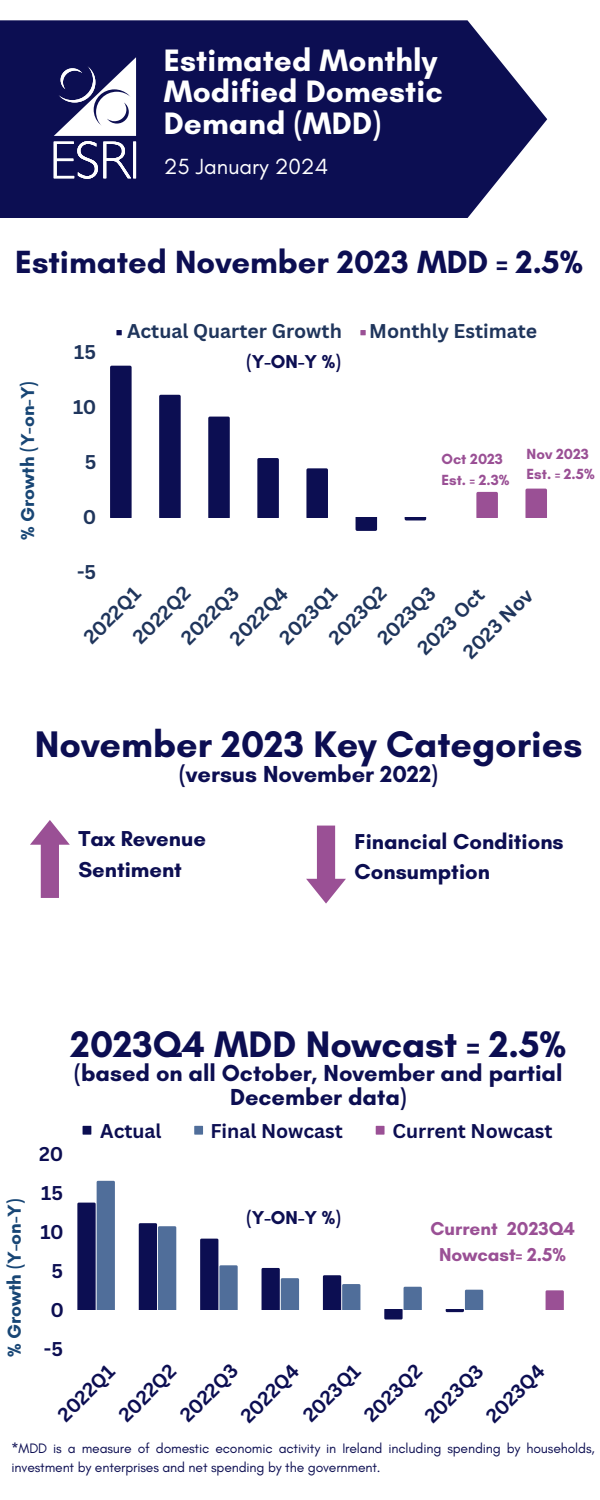
<style>
.page{position:relative;width:600px;height:1500px;background:#fff}
.page>*{position:absolute;margin:0;border:0;box-sizing:border-box;transform-origin:0 0}
.t1{font:700 37.7px "Glacial Indifference";color:#0c0e52}
.t2{font:700 37.6px "Glacial Indifference";color:#0c0e52}
.t3{font:700 32.7px "Glacial Indifference";color:#0c0e52}
.t4{font:700 31.6px/31.5px "Glacial Indifference";letter-spacing:.005em;color:#fff}
.t5{font:700 23.6px/23.2px "Glacial Indifference";color:#0c0e52;text-align:center}
.t6{font:22.4px "Glacial Indifference";color:#fff}
.t7{font:700 22px/30.8px "Glacial Indifference";color:#0c0e52}
.t8{font:700 19.4px "Canva Sans";color:#1f355c}
.t9{font:700 19.4px "Canva Sans";color:#0c0e52}
.t10{font:700 19px "Glacial Indifference";color:#184675}
.t11{font:700 19px/26.2px "Glacial Indifference";color:#9a5095;text-align:center}
.t12{font:700 19px "Glacial Indifference";color:#0c0e52}
.t13{font:700 15px "Glacial Indifference";color:#9a5095}
.t14{font:13.9px/18.8px "Glacial Indifference";letter-spacing:-.01em;color:#0c0e52}
.s1{font-weight:700}
</style>
<div class="page">
<svg style="left:116px;top:330px;width:6px;height:5px"></svg>
<svg style="left:360px;top:330px;width:6px;height:5px"></svg>
<svg style="left:110px;top:366px;width:22px;height:151px;background:#111355"></svg>
<svg style="left:159px;top:395px;width:22px;height:122px;background:#111355"></svg>
<svg style="left:208px;top:417px;width:22px;height:100px;background:#111355"></svg>
<svg style="left:257px;top:458px;width:22px;height:59px"></svg>
<svg style="left:306px;top:468px;width:22px;height:49px"></svg>
<svg style="left:356px;top:517px;width:21px;height:14px"></svg>
<svg style="left:405px;top:517px;width:21px;height:3px"></svg>
<svg style="left:476px;top:492px;width:22px;height:25px"></svg>
<svg style="left:525px;top:489px;width:22px;height:28px"></svg>
<svg style="left:83px;top:1126px;width:8px;height:9px"></svg>
<svg style="left:194px;top:1126px;width:9px;height:9px"></svg>
<svg style="left:376px;top:1126px;width:9px;height:9px"></svg>
<svg style="left:77px;top:1181px;width:38px;height:129px;background:#495889"></svg>
<svg style="left:139px;top:1223px;width:37px;height:87px;background:#36457b"></svg>
<svg style="left:200px;top:1239px;width:38px;height:71px"></svg>
<svg style="left:262px;top:1268px;width:37px;height:42px;background:#485486"></svg>
<svg style="left:323px;top:1275px;width:37px;height:35px"></svg>
<svg style="left:384px;top:1287px;width:38px;height:33px"></svg>
<svg style="left:446px;top:1290px;width:37px;height:22px"></svg>
<svg style="left:546px;top:1290px;width:18px;height:20px"></svg>
<svg style="left:30px;top:820px;width:40px;height:78px"></svg>
<svg style="left:306px;top:826px;width:40px;height:78px"></svg>
<svg style="left:0;top:20px;width:547px;height:198px;background:#202260"></svg>
<svg style="left:54px;top:57px;width:82px;height:122px"></svg>
<p class="t4" style="left:164px;top:44px;width:280px">Estimated Monthly<br>Modified Domestic<br>Demand (MDD)</p>
<h6 class="t6" style="left:164px;top:153px;width:166px">25 January 2024</h6>
<h2 class="t3" style="left:15px;top:242px;width:569px">Estimated November 2023 MDD = 2.5%</h2>
<p class="t10" style="left:16px;top:540px;width:160px;rotate:-90deg">% Growth (Y-on-Y)</p>
<h3 class="t8" style="left:74px;top:338px;width:23px">15</h3>
<h3 class="t8" style="left:73px;top:393px;width:25px">10</h3>
<h3 class="t8" style="left:85px;top:448px;width:13px">5</h3>
<h3 class="t8" style="left:83px;top:503px;width:15px">0</h3>
<h3 class="t8" style="left:77px;top:559px;width:21px">-5</h3>
<h3 class="t8" style="left:127px;top:317px;width:216px">Actual Quarter Growth</h3>
<h3 class="t8" style="left:369px;top:317px;width:169px">Monthly Estimate</h3>
<p class="t12" style="left:246px;top:350px;width:96px">(Y-ON-Y %)</p>
<h3 class="t13" style="left:441px;top:450px;width:63px">Oct 2023</h3>
<p class="t13" style="left:441px;top:470px;width:69px">Est. = 2.3%</p>
<h3 class="t13" style="left:527px;top:445px;width:64px">Nov 2023</h3>
<h3 class="t13" style="left:527px;top:465px;width:70px">Est. = 2.5%</h3>
<h3 class="t8" style="left:127px;top:631px;width:73px;rotate:-45deg">2022Q2</h3>
<h3 class="t8" style="left:323px;top:631px;width:74px;rotate:-45deg">2023Q2</h3>
<h3 class="t8" style="left:371px;top:632px;width:74px;rotate:-45deg">2023Q3</h3>
<h3 class="t8" style="left:77px;top:631px;width:73px;rotate:-45deg">2022Q1</h3>
<h3 class="t8" style="left:223px;top:632px;width:74px;rotate:-45deg">2022Q4</h3>
<h3 class="t8" style="left:175px;top:631px;width:74px;rotate:-45deg">2022Q3</h3>
<h3 class="t8" style="left:273px;top:631px;width:73px;rotate:-45deg">2023Q1</h3>
<h3 class="t8" style="left:411px;top:642px;width:86px;rotate:-45deg">2023 Oct</h3>
<h3 class="t8" style="left:457px;top:645px;width:91px;rotate:-45deg">2023 Nov</h3>
<p class="t1" style="left:35px;top:721px;width:549px">November 2023 Key Categories</p>
<p class="t5" style="left:179px;top:762px;width:261px">(versus November 2022)</p>
<h4 class="t7" style="left:78px;top:823px;width:129px">Tax Revenue<br>Sentiment</h4>
<h2 class="t7" style="left:355px;top:826px;width:211px">Financial Conditions<br>Consumption</h2>
<p class="t2" style="left:71px;top:1021px;width:497px">2023Q4 MDD Nowcast = 2.5%</p>
<p class="t5" style="left:74px;top:1061px;width:490px">(based on all October, November and partial<br>December data)</p>
<h1 class="t10" style="left:3px;top:1357px;width:160px;rotate:-90deg">% Growth (Y-on-Y)</h1>
<h3 class="t9" style="left:39px;top:1140px;width:26px">20</h3>
<h3 class="t9" style="left:41px;top:1179px;width:23px">15</h3>
<h3 class="t9" style="left:40px;top:1218px;width:25px">10</h3>
<h3 class="t9" style="left:51px;top:1257px;width:13px">5</h3>
<h3 class="t9" style="left:50px;top:1296px;width:15px">0</h3>
<h3 class="t9" style="left:44px;top:1335px;width:21px">-5</h3>
<h3 class="t9" style="left:100px;top:1117px;width:63px">Actual</h3>
<h3 class="t9" style="left:210px;top:1117px;width:134px">Final Nowcast</h3>
<h3 class="t9" style="left:393px;top:1117px;width:161px">Current Nowcast</h3>
<p class="t12" style="left:246px;top:1206px;width:96px">(Y-ON-Y %)</p>
<p class="t11" style="left:430px;top:1215px;width:146px">Current 2023Q4<br>Nowcast= 2.5%</p>
<h3 class="t9" style="left:51px;top:1408px;width:73px;rotate:-45deg">2022Q1</h3>
<h3 class="t9" style="left:113px;top:1409px;width:73px;rotate:-45deg">2022Q2</h3>
<h3 class="t9" style="left:174px;top:1409px;width:74px;rotate:-45deg">2022Q3</h3>
<h3 class="t9" style="left:234px;top:1409px;width:74px;rotate:-45deg">2022Q4</h3>
<h3 class="t9" style="left:297px;top:1409px;width:73px;rotate:-45deg">2023Q1</h3>
<h3 class="t9" style="left:358px;top:1409px;width:74px;rotate:-45deg">2023Q2</h3>
<h3 class="t9" style="left:419px;top:1410px;width:74px;rotate:-45deg">2023Q3</h3>
<h3 class="t9" style="left:480px;top:1410px;width:75px;rotate:-45deg">2023Q4</h3>
<h5 class="t14" style="left:12px;top:1439px;width:585px"><span class="s1">*</span>MDD is a measure of domestic economic activity in Ireland including spending by households, investment by enterprises and net spending by the government.</h5>
</div>
